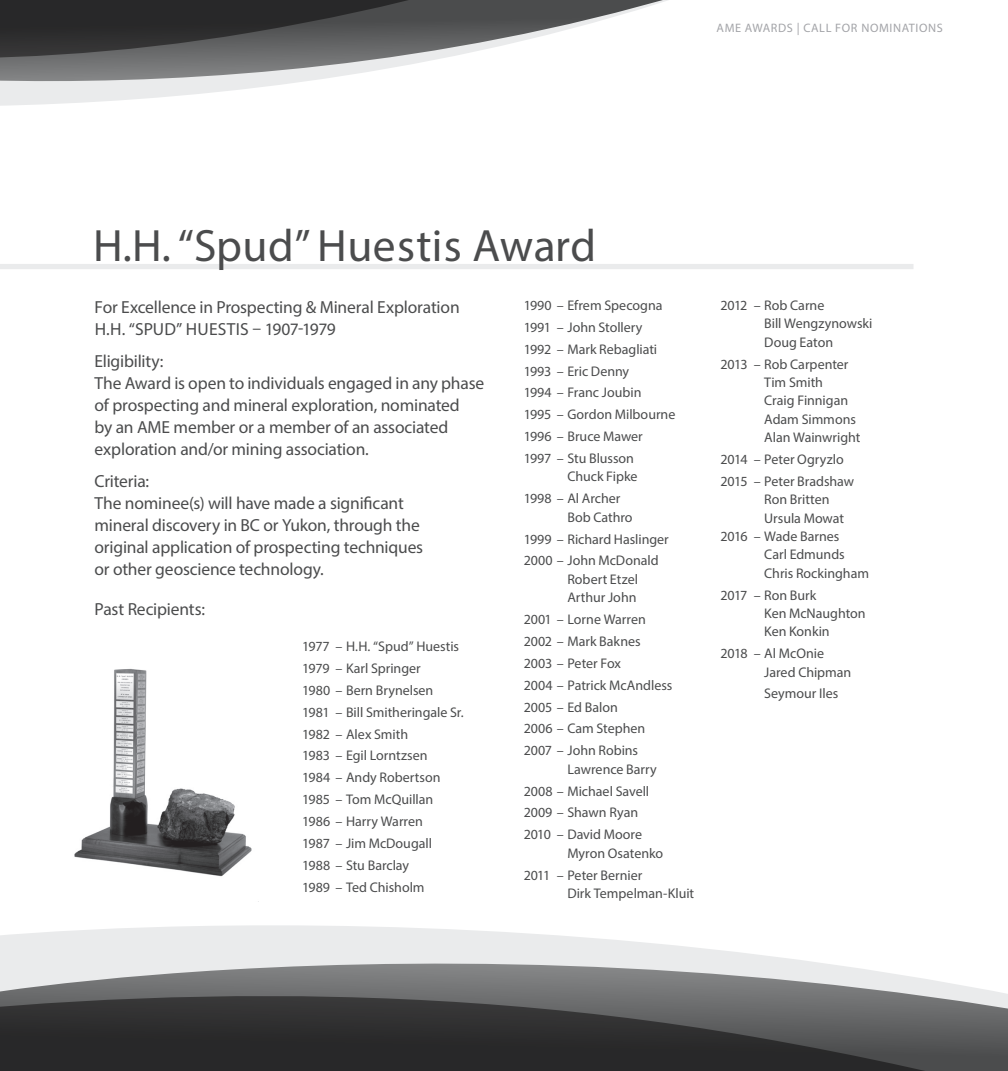
<style>
.page{position:relative;width:1008px;height:1071px;background:#fff}
.page>*{position:absolute;margin:0;border:0;box-sizing:border-box;transform-origin:0 0}
.AMEBC_Recipient_Name{font:45.5px "Myriad Pro";letter-spacing:.01em;color:#4b4c4d}
.AMEBC_Body{font:17.5px/21.9px "Myriad Pro";letter-spacing:-.01em;color:#4b4c4d}
.AMEBC_Body_copy{font:14px/18.4px "Myriad Pro";letter-spacing:-.005em;color:#4b4c4d}
.t1{font:12.25px "Myriad Pro";letter-spacing:.05em;color:#a3a4a8}
</style>
<div class="page">
<svg style="left:0;top:0;width:668px;height:106px"></svg>
<svg style="left:0;top:925px;width:1008px;height:146px"></svg>
<img style="left:74px;top:669px;width:185px;height:233px">
<div style="left:0;top:264px;width:914px;height:5px;background:#eaebec"></div>
<p class="t1" style="left:717px;top:20px;width:228px">AME AWARDS | CALL FOR NOMINATIONS</p>
<p class="AMEBC_Recipient_Name" style="left:93px;top:217px;width:504px">H.H. “Spud” Huestis Award</p>
<p class="AMEBC_Body" style="left:94px;top:296px;width:367px">For Excellence in Prospecting &amp; Mineral Exploration<br>H.H. “SPUD” HUESTIS – 1907-1979</p>
<p class="AMEBC_Body" style="left:94px;top:350px;width:391px">Eligibility:<br>The Award is open to individuals engaged in any phase of prospecting and mineral exploration, nominated<br>by an AME member or a member of an associated exploration and/or mining association.</p>
<p class="AMEBC_Body" style="left:94px;top:470px;width:330px">Criteria:<br>The nominee(s) will have made a significant mineral discovery in BC or Yukon, through the original application of prospecting techniques or other geoscience technology.</p>
<p class="AMEBC_Body" style="left:94px;top:598px;width:112px">Past Recipients:</p>
<p class="AMEBC_Body_copy" style="left:302px;top:637px;width:158px">1977 – H.H. “Spud” Huestis</p>
<p class="AMEBC_Body_copy" style="left:302px;top:659px;width:120px">1979 – Karl Springer</p>
<p class="AMEBC_Body_copy" style="left:302px;top:681px;width:133px">1980 – Bern Brynelsen</p>
<p class="AMEBC_Body_copy" style="left:302px;top:703px;width:163px">1981 – Bill Smitheringale Sr.</p>
<p class="AMEBC_Body_copy" style="left:302px;top:724px;width:107px">1982 – Alex Smith</p>
<p class="AMEBC_Body_copy" style="left:302px;top:746px;width:127px">1983 – Egil Lorntzsen</p>
<p class="AMEBC_Body_copy" style="left:302px;top:768px;width:140px">1984 – Andy Robertson</p>
<p class="AMEBC_Body_copy" style="left:302px;top:790px;width:133px">1985 – Tom McQuillan</p>
<p class="AMEBC_Body_copy" style="left:302px;top:812px;width:122px">1986 – Harry Warren</p>
<p class="AMEBC_Body_copy" style="left:302px;top:834px;width:131px">1987 – Jim McDougall</p>
<p class="AMEBC_Body_copy" style="left:302px;top:856px;width:108px">1988 – Stu Barclay</p>
<p class="AMEBC_Body_copy" style="left:302px;top:878px;width:124px">1989 – Ted Chisholm</p>
<p class="AMEBC_Body_copy" style="left:524px;top:296px;width:140px">1990 – Efrem Specogna</p>
<p class="AMEBC_Body_copy" style="left:524px;top:318px;width:120px">1991 – John Stollery</p>
<p class="AMEBC_Body_copy" style="left:524px;top:340px;width:135px">1992 – Mark Rebagliati</p>
<p class="AMEBC_Body_copy" style="left:524px;top:361px;width:107px">1993 – Eric Denny</p>
<p class="AMEBC_Body_copy" style="left:524px;top:383px;width:119px">1994 – Franc Joubin</p>
<p class="AMEBC_Body_copy" style="left:524px;top:405px;width:153px">1995 – Gordon Milbourne</p>
<p class="AMEBC_Body_copy" style="left:524px;top:427px;width:121px">1996 – Bruce Mawer</p>
<p class="AMEBC_Body_copy" style="left:524px;top:449px;width:115px;text-align:right">1997 – Stu Blusson<br>Chuck Fipke</p>
<p class="AMEBC_Body_copy" style="left:567px;top:489px;width:67px;text-indent:-44px">1998 – Al Archer<br>Bob Cathro</p>
<p class="AMEBC_Body_copy" style="left:524px;top:529px;width:147px">1999 – Richard Haslinger</p>
<p class="AMEBC_Body_copy" style="left:567px;top:551px;width:93px;text-indent:-44px">2000 – John McDonald<br>Robert Etzel<br>Arthur John</p>
<p class="AMEBC_Body_copy" style="left:524px;top:610px;width:124px">2001 – Lorne Warren</p>
<p class="AMEBC_Body_copy" style="left:524px;top:632px;width:118px">2002 – Mark Baknes</p>
<p class="AMEBC_Body_copy" style="left:524px;top:654px;width:99px">2003 – Peter Fox</p>
<p class="AMEBC_Body_copy" style="left:524px;top:676px;width:150px">2004 – Patrick McAndless</p>
<p class="AMEBC_Body_copy" style="left:524px;top:697px;width:96px">2005 – Ed Balon</p>
<p class="AMEBC_Body_copy" style="left:524px;top:719px;width:123px">2006 – Cam Stephen</p>
<p class="AMEBC_Body_copy" style="left:567px;top:741px;width:91px;text-indent:-44px">2007 – John Robins<br>Lawrence Barry</p>
<p class="AMEBC_Body_copy" style="left:524px;top:781px;width:127px">2008 – Michael Savell</p>
<p class="AMEBC_Body_copy" style="left:524px;top:803px;width:116px">2009 – Shawn Ryan</p>
<p class="AMEBC_Body_copy" style="left:567px;top:825px;width:97px;text-indent:-44px">2010 – David Moore<br>Myron Osatenko</p>
<p class="AMEBC_Body_copy" style="left:567px;top:865px;width:128px;text-indent:-44px">2011 – Peter Bernier<br>Dirk Tempelman-Kluit</p>
<p class="AMEBC_Body_copy" style="left:764px;top:296px;width:110px;text-indent:-44px">2012 – Rob Carne<br>Bill Wengzynowski<br>Doug Eaton</p>
<p class="AMEBC_Body_copy" style="left:764px;top:354px;width:98px;text-indent:-44px">2013 – Rob Carpenter<br>Tim Smith<br>Craig Finnigan<br>Adam Simmons<br>Alan Wainwright</p>
<p class="AMEBC_Body_copy" style="left:721px;top:450px;width:125px">2014 – Peter Ogryzlo</p>
<p class="AMEBC_Body_copy" style="left:721px;top:472px;width:135px">2015 – Peter Bradshaw</p>
<p class="AMEBC_Body_copy" style="left:764px;top:490px;width:67px">Ron Britten</p>
<p class="AMEBC_Body_copy" style="left:764px;top:508px;width:81px">Ursula Mowat</p>
<p class="AMEBC_Body_copy" style="left:721px;top:527px;width:120px">2016 – Wade Barnes</p>
<p class="AMEBC_Body_copy" style="left:764px;top:545px;width:82px">Carl Edmunds</p>
<p class="AMEBC_Body_copy" style="left:764px;top:564px;width:106px">Chris Rockingham</p>
<p class="AMEBC_Body_copy" style="left:764px;top:585px;width:103px;text-indent:-44px">2017 – Ron Burk<br>Ken McNaughton<br>Ken Konkin</p>
<p class="AMEBC_Body_copy" style="left:764px;top:644px;width:89px;text-indent:-44px">2018 – Al McOnie<br>Jared Chipman</p>
<p class="AMEBC_Body_copy" style="left:764px;top:684px;width:75px">Seymour Iles</p>
</div>
